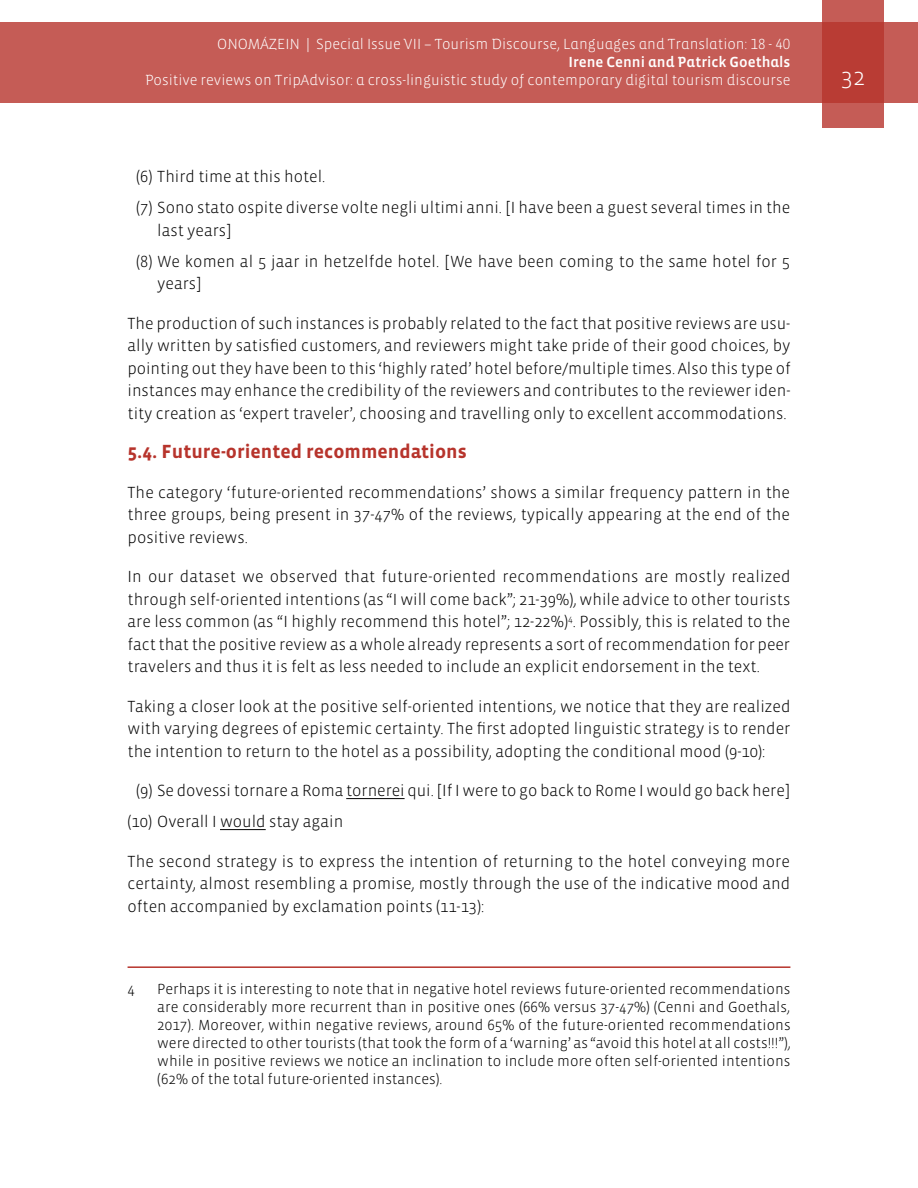
<style>
.page{position:relative;width:918px;height:1188px;background:#fff}
.page>*{position:absolute;margin:0;border:0;box-sizing:border-box;transform-origin:0 0}
.t1{font:300 24px "Vista Sans";color:#fff}
.t2{font:700 19.5px "Vista Sans";color:#b7342c}
.t3{font:300 16.5px/22.5px "Vista Sans";color:#000;text-align:justify}
.t4{font:300 15px/18px "Vista Sans";color:#000;text-align:justify}
.t5{font:300 15px "Vista Sans Alt";color:#fff}
.t6{font:15px "Vista Sans Alt Med";color:#fff}
</style>
<div class="page">
<div style="left:0;top:23px;width:918px;height:80px;background:#c55c56"></div>
<svg style="left:822px;top:0;width:62px;height:128px;background:#bd4740"></svg>
<hr style="left:346px;top:798px;width:59px;height:1px;background:#000">
<hr style="left:220px;top:829px;width:46px;height:1px;background:#000">
<hr style="left:128px;top:966px;width:662px;height:2px;background:#b7342c">
<p class="t5" style="left:217px;top:37px;width:575px">ONOMÁZEIN | Special Issue VII – Tourism Discourse, Languages and Translation: 18 - 40</p>
<p class="t6" style="left:568px;top:55px;width:224px">Irene Cenni and Patrick Goethals</p>
<p class="t5" style="left:145px;top:73px;width:647px">Positive reviews on TripAdvisor: a cross-linguistic study of contemporary digital tourism discourse</p>
<h1 class="t1" style="left:841px;top:65px;width:25px">32</h1>
<p class="t3" style="left:136px;top:162px;width:656px;line-height:31px">(6) Third time at this hotel.<br>(7) Sono stato ospite diverse volte negli ultimi anni. [I have been a guest several times in the</p>
<p class="t3" style="left:136px;top:215px;width:656px;line-height:31px;text-indent:21px">last years]<br>(8) We komen al 5 jaar in hetzelfde hotel. [We have been coming to the same hotel for 5</p>
<p class="t3" style="left:157px;top:273px;width:46px">years]</p>
<p class="t3" style="left:128px;top:312px;width:665px">The production of such instances is probably related to the fact that positive reviews are usu&shy;ally written by satisfied customers, and reviewers might take pride of their good choices, by pointing out they have been to this ‘highly rated’ hotel before/multiple times. Also this type of instances may enhance the credibility of the reviewers and contributes to the reviewer iden&shy;tity creation as ‘expert traveler’, choosing and travelling only to excellent accommodations.</p>
<p class="t2" style="left:128px;top:442px;width:341px">5.4. Future-oriented recommendations</p>
<p class="t3" style="left:128px;top:481px;width:664px">The category ‘future-oriented recommendations’ shows a similar frequency pattern in the three groups, being present in 37-47% of the reviews, typically appearing at the end of the positive reviews.</p>
<p class="t3" style="left:128px;top:566px;width:665px">In our dataset we observed that future-oriented recommendations are mostly realized through self-oriented intentions (as “I will come back”; 21-39%), while advice to other tourists are less common (as “I highly recommend this hotel”; 12-22%)<sup>4</sup>. Possibly, this is related to the fact that the positive review as a whole already represents a sort of recommendation for peer travelers and thus it is felt as less needed to include an explicit endorsement in the text.</p>
<p class="t3" style="left:128px;top:695px;width:664px">Taking a closer look at the positive self-oriented intentions, we notice that they are realized with varying degrees of epistemic certainty. The first adopted linguistic strategy is to render the intention to return to the hotel as a possibility, adopting the conditional mood (9-10):</p>
<p class="t3" style="left:128px;top:776px;width:665px;line-height:31px;text-indent:8px">(9) Se dovessi tornare a Roma tornerei qui. [If I were to go back to Rome I would go back here] (10) Overall I would stay again</p>
<p class="t3" style="left:128px;top:850px;width:664px">The second strategy is to express the intention of returning to the hotel conveying more certainty, almost resembling a promise, mostly through the use of the indicative mood and often accompanied by exclamation points (11-13):</p>
<p class="t4" style="left:128px;top:980px;width:9px">4</p>
<p class="t4" style="left:157px;top:980px;width:635px">Perhaps it is interesting to note that in negative hotel reviews future-oriented recommendations are considerably more recurrent than in positive ones (66% versus 37-47%) (Cenni and Goethals, 2017). Moreover, within negative reviews, around 65% of the future-oriented recommendations were directed to other tourists (that took the form of a ‘warning’ as “avoid this hotel at all costs!!!”), while in positive reviews we notice an inclination to include more often self-oriented intentions (62% of the total future-oriented instances).</p>
</div>
